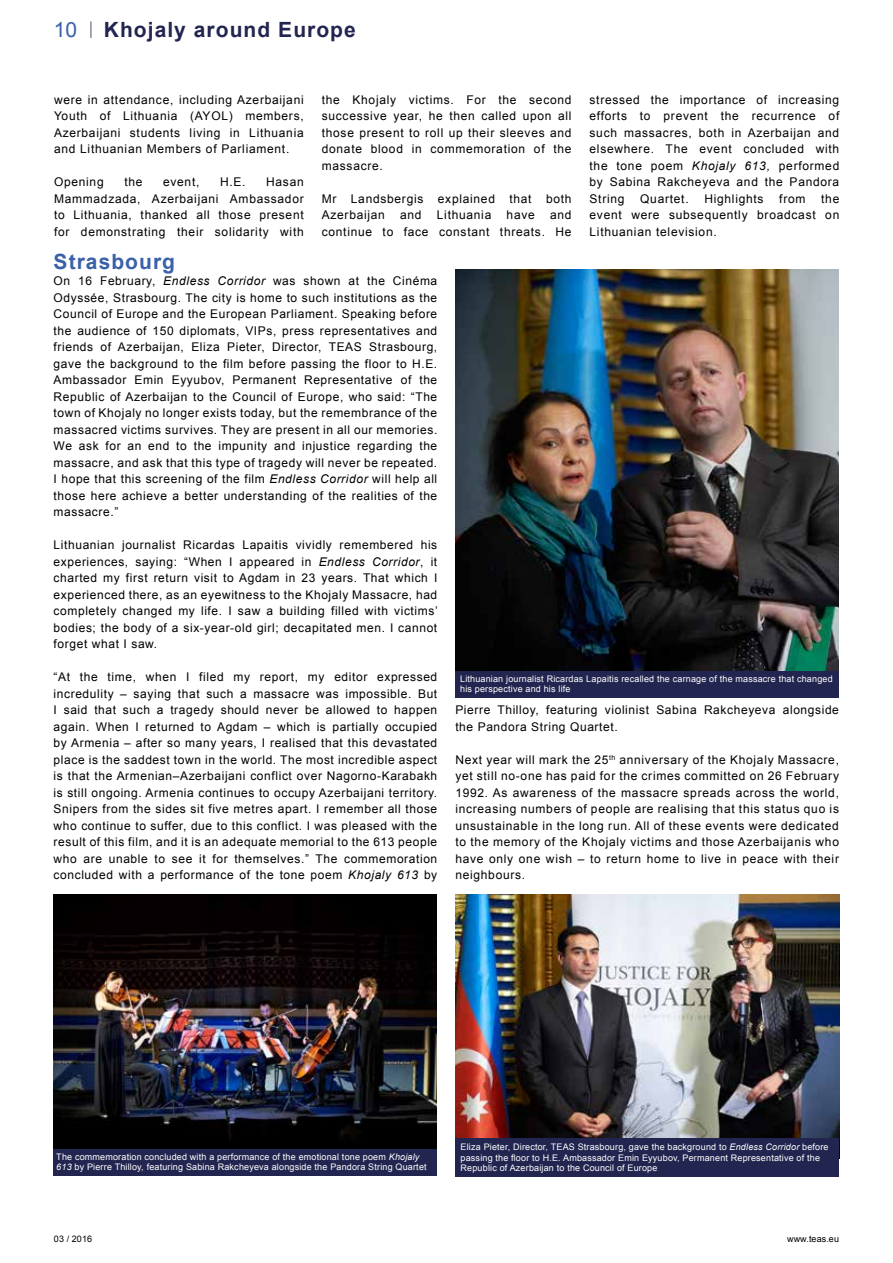
<style>
.page{position:relative;width:893px;height:1263px;background:#fff}
.page>*{position:absolute;margin:0;border:0;box-sizing:border-box;transform-origin:0 0}
.t1{font:700 21px "Arial";letter-spacing:.05em;color:#22254f}
.t2{font:700 21px "Arial";letter-spacing:.05em;color:#3a60aa}
.t3{font:21px "Arial";color:#3a60aa}
.t4{font:12px/16.5px "Arial";letter-spacing:.06em;color:#000;text-align:justify}
.t5{font:9px/10.8px "Arial";letter-spacing:.02em;color:#fff}
.t6{font:9px "Arial";letter-spacing:.01em;color:#000}
.s1{font-style:italic}
</style>
<div class="page">
<svg style="left:90px;top:21px;width:2px;height:17px"></svg>
<img style="left:455px;top:269px;width:384px;height:403px">
<div style="left:455px;top:672px;width:384px;height:26px;background:#22254f"></div>
<img style="left:54px;top:894px;width:383px;height:255px">
<div style="left:54px;top:1149px;width:383px;height:27px;background:#22254f"></div>
<img style="left:456px;top:894px;width:383px;height:244px">
<div style="left:456px;top:1138px;width:383px;height:38px;background:#22254f"></div>
<h1 class="t3" style="left:54px;top:15px;width:25px">10</h1>
<h1 class="t1" style="left:104px;top:16px;width:254px">Khojaly around Europe</h1>
<p class="t4" style="left:54px;top:91px;width:251px">were in attendance, including Azerbaijani Youth of Lithuania (AYOL) members, Azerbaijani students living in Lithuania and Lithuanian Members of Parliament.</p>
<p class="t4" style="left:54px;top:174px;width:51px">Opening</p>
<p class="t4" style="left:124px;top:174px;width:20px">the</p>
<p class="t4" style="left:163px;top:174px;width:38px">event,</p>
<p class="t4" style="left:220px;top:174px;width:27px">H.E.</p>
<p class="t4" style="left:54px;top:174px;width:251px;text-indent:212px">Hasan Mammadzada, Azerbaijani Ambassador to Lithuania, thanked all those present for demonstrating their solidarity with</p>
<h1 class="t2" style="left:54px;top:247px;width:123px">Strasbourg</h1>
<p class="t4" style="left:322px;top:91px;width:251px">the Khojaly victims. For the second successive year, he then called upon all those present to roll up their sleeves and donate blood in commemoration of the massacre.</p>
<p class="t4" style="left:322px;top:190px;width:251px">Mr Landsbergis explained that both<br>Azerbaijan</p>
<p class="t4" style="left:322px;top:207px;width:251px;text-align:right">and<br>continue to face constant threats. He</p>
<p class="t4" style="left:400px;top:207px;width:23px">and</p>
<p class="t4" style="left:437px;top:207px;width:56px">Lithuania</p>
<p class="t4" style="left:507px;top:207px;width:30px">have</p>
<p class="t4" style="left:590px;top:91px;width:251px">stressed the importance of increasing efforts to prevent the recurrence of such massacres, both in Azerbaijan and elsewhere. The event concluded with the tone poem <span class="s1">Khojaly 613,</span> performed by Sabina Rakcheyeva and the Pandora String</p>
<p class="t4" style="left:640px;top:190px;width:50px">Quartet.</p>
<p class="t4" style="left:704px;top:190px;width:61px">Highlights</p>
<p class="t4" style="left:779px;top:190px;width:28px">from</p>
<p class="t4" style="left:590px;top:190px;width:251px;text-indent:232px">the event were subsequently broadcast on Lithuanian television.</p>
<p class="t4" style="left:54px;top:273px;width:385px">On 16 February, <span class="s1">Endless Corridor</span> was shown at the Cinéma Odyssée, Strasbourg. The city is home to such institutions as the Council of Europe and the European Parliament. Speaking before the audience of 150 diplomats, VIPs, press representatives and friends of Azerbaijan, Eliza Pieter, Director, TEAS Strasbourg, gave the background to the film before passing the floor to H.E.<br>Ambassador Emin Eyyubov, Permanent Representative of the Republic of Azerbaijan to the Council of Europe, who said: “The town of Khojaly no longer exists today, but the remembrance of the massacred victims survives. They are present in all our memories.<br>We ask for an end to the impunity and injustice regarding the massacre, and ask that this type of tragedy will never be repeated.<br>I hope that this screening of the film <span class="s1">Endless Corridor</span> will help all those here achieve a better understanding of the realities of the massacre.”</p>
<p class="t4" style="left:54px;top:537px;width:386px">Lithuanian journalist Ricardas Lapaitis vividly remembered his experiences, saying: “When I appeared in <span class="s1">Endless Corridor</span>, it charted my first return visit to Agdam in 23 years. That which I experienced there, as an eyewitness to the Khojaly Massacre, had completely changed my life. I saw a building filled with victims’ bodies; the body of a six-year-old girl; decapitated men. I cannot forget what I saw.</p>
<p class="t4" style="left:54px;top:669px;width:385px">“At the time, when I filed my report, my editor expressed incredulity – saying that such a massacre was impossible. But I said that such a tragedy should never be allowed to happen again. When I returned to Agdam – which is partially occupied by Armenia – after so many years, I realised that this devastated place is the saddest town in the world. The most incredible aspect is that the Armenian–Azerbaijani conflict over Nagorno-Karabakh is still ongoing. Armenia continues to occupy Azerbaijani territory.<br>Snipers from the sides sit five metres apart. I remember all those who continue to suffer, due to this conflict. I was pleased with the result of this film, and it is an adequate memorial to the 613 people who are unable to see it for themselves.” The commemoration concluded with a performance of the tone poem <span class="s1">Khojaly 613</span> by</p>
<p class="t5" style="left:460px;top:673px;width:374px">Lithuanian journalist Ricardas Lapaitis recalled the carnage of the massacre that changed his perspective and his life</p>
<p class="t4" style="left:455px;top:702px;width:385px">Pierre Thilloy, featuring violinist Sabina Rakcheyeva alongside the Pandora String Quartet.</p>
<p class="t4" style="left:455px;top:751px;width:385px">Next year will mark the 25<sup>th</sup> anniversary of the Khojaly Massacre, yet still no-one has paid for the crimes committed on 26 February 1992. As awareness of the massacre spreads across the world, increasing numbers of people are realising that this status quo is unsustainable in the long run. All of these events were dedicated to the memory of the Khojaly victims and those Azerbaijanis who have only one wish – to return home to live in peace with their neighbours.</p>
<p class="t5" style="left:56px;top:1151px;width:372px">The commemoration concluded with a performance of the emotional tone poem <span class="s1">Khojaly<br>613</span> by Pierre Thilloy, featuring Sabina Rakcheyeva alongside the Pandora String Quartet</p>
<p class="t5" style="left:461px;top:1141px;width:369px">Eliza Pieter, Director, TEAS Strasbourg, gave the background to <span class="s1">Endless Corridor</span> before passing the floor to H.E. Ambassador Emin Eyyubov, Permanent Representative of the<br>Republic of Azerbaijan to the Council of Europe</p>
<p class="t6" style="left:54px;top:1233px;width:40px">03 / 2016</p>
<p class="t6" style="left:787px;top:1233px;width:53px">www.teas.eu</p>
</div>
